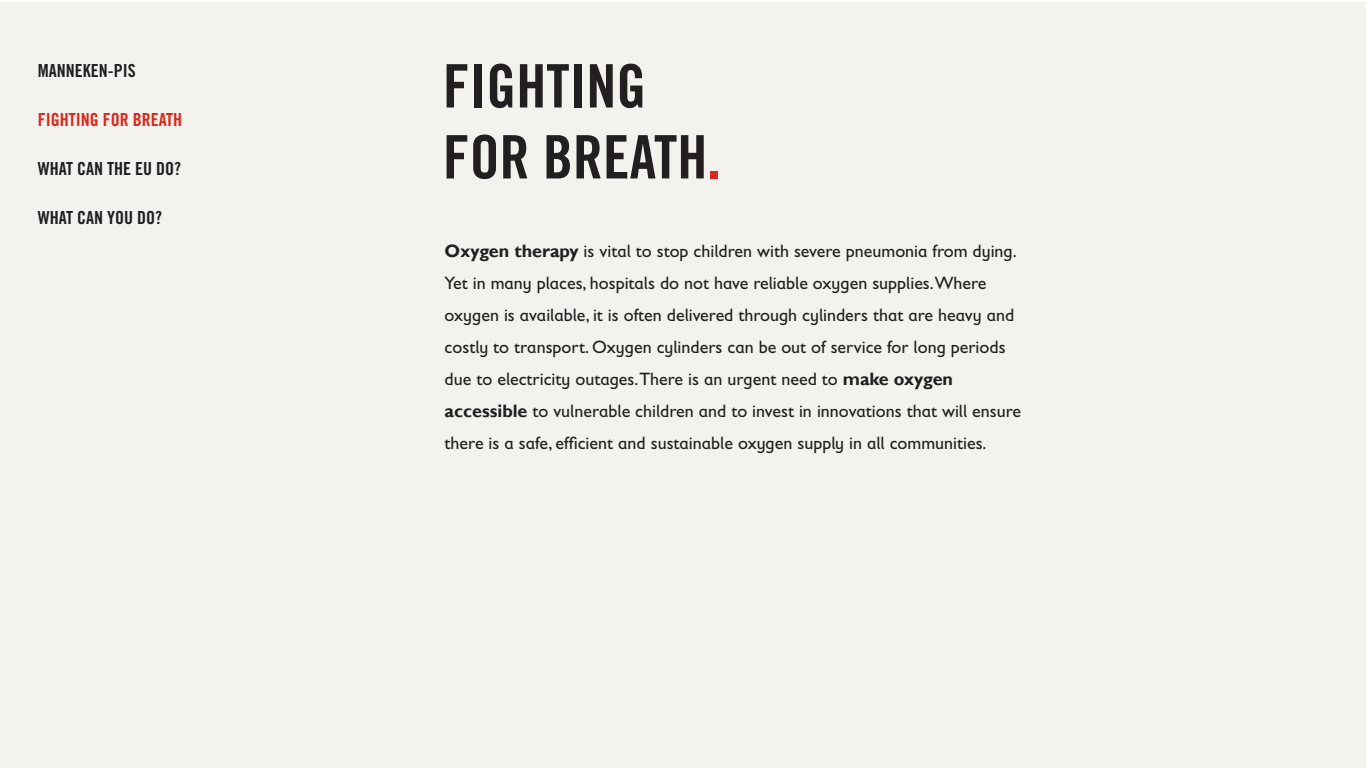
<style>
.page{position:relative;width:1366px;height:768px;background:#fff}
.page>*{position:absolute;margin:0;border:0;box-sizing:border-box;transform-origin:0 0}
.t1{font:60px/71px "Trade Gothic LT Com Bd Cn 20";color:#231f20}
.t2{font:18px/32px "Gill Sans Infant Std";color:#231f20}
.t3{font:18px "Trade Gothic LT Std Bd Cn 20";color:#231f20}
.t4{font:18px "Trade Gothic LT Std Bd Cn 20";color:#da291c}
.s1{color:#da291c}
.s2{font-family:"Gill Sans";font-weight:700}
</style>
<div class="page">
<div style="left:0;top:2px;width:1366px;height:766px;background:#f3f2ee"></div>
<p class="t3" style="left:38px;top:60px;width:99px">MANNEKEN-PIS</p>
<p class="t4" style="left:38px;top:109px;width:146px">FIGHTING FOR BREATH</p>
<p class="t3" style="left:38px;top:158px;width:145px">WHAT CAN THE EU DO?</p>
<p class="t3" style="left:38px;top:207px;width:126px">WHAT CAN YOU DO?</p>
<h1 class="t1" style="left:443px;top:50px;width:279px">FIGHTING<br>FOR BREATH<span class="s1">.</span></h1>
<p class="t2" style="left:445px;top:235px;width:578px"><span class="s2">Oxygen therapy</span> is vital to stop children with severe pneumonia from dying.<br>Yet in many places, hospitals do not have reliable oxygen supplies.Where oxygen is available, it is often delivered through cylinders that are heavy and costly to transport. Oxygen cylinders can be out of service for long periods due to electricity outages.There is an urgent need to <span class="s2">make oxygen accessible</span> to vulnerable children and to invest in innovations that will ensure there is a safe, efficient and sustainable oxygen supply in all communities.</p>
</div>
